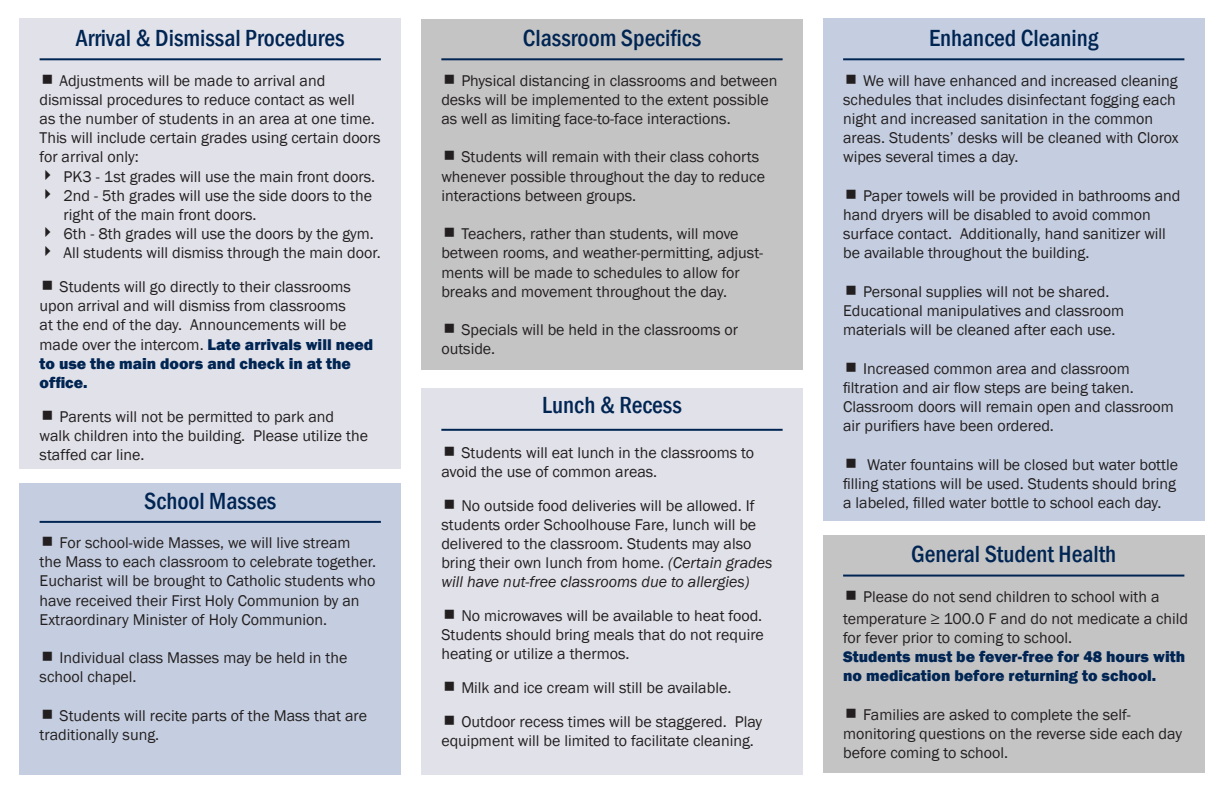
<style>
.page{position:relative;width:1224px;height:792px;background:#fff}
.page>*{position:absolute;margin:0;border:0;box-sizing:border-box;transform-origin:0 0}
.t1{font:500 condensed 24px "Franklin Gothic";color:#002553}
.t2{font:16px/19.2px "Franklin Gothic";color:#231f20}
.t3{font:800 16px/19.2px "Franklin Gothic";color:#002553}
.s1{font-weight:800;color:#002553}
.s2{font-style:italic}
</style>
<div class="page">
<div style="left:19px;top:19px;width:382px;height:450px;background:#e1e1e9"></div>
<div style="left:19px;top:483px;width:382px;height:292px;background:#c5cee0"></div>
<div style="left:421px;top:19px;width:382px;height:350px;background:#c4c4c5"></div>
<div style="left:823px;top:19px;width:382px;height:502px;background:#c5cee0"></div>
<div style="left:421px;top:388px;width:382px;height:387px;background:#e1e1e9"></div>
<hr style="left:40px;top:58px;width:341px;height:2px;background:#002553">
<hr style="left:40px;top:521px;width:341px;height:2px;background:#002553">
<hr style="left:441px;top:58px;width:342px;height:2px;background:#002553">
<hr style="left:843px;top:58px;width:341px;height:2px;background:#002553">
<hr style="left:441px;top:429px;width:342px;height:2px;background:#002553">
<div style="left:823px;top:535px;width:382px;height:238px;background:#c4c4c5"></div>
<hr style="left:843px;top:575px;width:341px;height:2px;background:#002553">
<p class="t1" style="left:76px;top:22px;width:270px">Arrival &amp; Dismissal Procedures</p>
<p class="t2" style="left:60px;top:71px;width:267px">Adjustments will be made to arrival and</p>
<p class="t2" style="left:40px;top:90px;width:317px">dismissal procedures to reduce contact as well</p>
<p class="t2" style="left:40px;top:109px;width:343px">as the number of students in an area at one time.<br>This will include certain grades using certain doors for arrival only:</p>
<p class="t2" style="left:40px;top:167px;width:337px">✔ PK3 - 1st grades will use the main front doors.</p>
<p class="t2" style="left:64px;top:186px;width:310px;text-indent:-24px">✔ 2nd - 5th grades will use the side doors to the right of the main front doors.</p>
<p class="t2" style="left:40px;top:225px;width:336px">✔ 6th - 8th grades will use the doors by the gym.</p>
<p class="t2" style="left:40px;top:244px;width:343px">✔ All students will dismiss through the main door.</p>
<p class="t2" style="left:40px;top:277px;width:335px;text-indent:20px">Students will go directly to their classrooms upon arrival and will dismiss from classrooms<br>at the end of the day. Announcements will be made over the intercom. <span class="s1">Late arrivals will need to use the main doors and check in at the office.</span></p>
<p class="t2" style="left:40px;top:407px;width:330px;text-indent:20px">Parents will not be permitted to park and walk children into the building. Please utilize the staffed car line.</p>
<p class="t1" style="left:144px;top:485px;width:134px">School Masses</p>
<p class="t2" style="left:40px;top:533px;width:338px;text-indent:20px">For school-wide Masses, we will live stream the Mass to each classroom to celebrate together.<br>Eucharist will be brought to Catholic students who have received their First Holy Communion by an Extraordinary Minister of Holy Communion.</p>
<p class="t2" style="left:40px;top:649px;width:309px;text-indent:20px">Individual class Masses may be held in the school chapel.</p>
<p class="t2" style="left:40px;top:706px;width:329px;text-indent:20px">Students will recite parts of the Mass that are traditionally sung.</p>
<p class="t1" style="left:523px;top:22px;width:180px">Classroom Specifics</p>
<p class="t1" style="left:929px;top:22px;width:171px">Enhanced Cleaning</p>
<p class="t2" style="left:441px;top:71px;width:338px;text-indent:20px">Physical distancing in classrooms and between desks will be implemented to the extent possible as well as limiting face-to-face interactions.</p>
<p class="t2" style="left:441px;top:148px;width:325px;text-indent:20px">Students will remain with their class cohorts whenever possible throughout the day to reduce interactions between groups.</p>
<p class="t2" style="left:441px;top:225px;width:323px;text-indent:20px">Teachers, rather than students, will move between rooms, and weather-permitting, adjust&shy;ments will be made to schedules to allow for breaks and movement throughout the day.</p>
<p class="t2" style="left:441px;top:321px;width:298px;text-indent:20px">Specials will be held in the classrooms or outside.</p>
<p class="t1" style="left:542px;top:389px;width:141px">Lunch &amp; Recess</p>
<p class="t2" style="left:441px;top:443px;width:314px;text-indent:20px">Students will eat lunch in the classrooms to avoid the use of common areas.</p>
<p class="t2" style="left:441px;top:496px;width:333px;text-indent:20px">No outside food deliveries will be allowed. If students order Schoolhouse Fare, lunch will be delivered to the classroom. Students may also bring their own lunch from home. <span class="s2">(Certain grades will have nut-free classrooms due to allergies)</span></p>
<p class="t2" style="left:441px;top:606px;width:324px;text-align:justify;text-indent:20px">No microwaves will be available to heat food.<br>Students should bring meals that do not require heating or utilize a thermos.</p>
<p class="t2" style="left:461px;top:678px;width:272px">Milk and ice cream will still be available.</p>
<p class="t2" style="left:441px;top:712px;width:322px;text-indent:20px">Outdoor recess times will be staggered. Play equipment will be limited to facilitate cleaning.</p>
<p class="t2" style="left:843px;top:71px;width:337px;text-indent:20px">We will have enhanced and increased cleaning schedules that includes disinfectant fogging each night and increased sanitation in the common areas. Students’ desks will be cleaned with Clorox wipes several times a day.</p>
<p class="t2" style="left:843px;top:186px;width:339px;text-indent:20px">Paper towels will be provided in bathrooms and hand dryers will be disabled to avoid common surface contact. Additionally, hand sanitizer will be available throughout the building.</p>
<p class="t2" style="left:863px;top:282px;width:248px">Personal supplies will not be shared.</p>
<p class="t2" style="left:843px;top:301px;width:282px">Educational manipulatives and classroom</p>
<p class="t2" style="left:843px;top:321px;width:274px">materials will be cleaned after each use.</p>
<p class="t2" style="left:863px;top:359px;width:268px">Increased common area and classroom</p>
<p class="t2" style="left:843px;top:378px;width:292px">filtration and air flow steps are being taken.</p>
<p class="t2" style="left:843px;top:397px;width:332px">Classroom doors will remain open and classroom air purifiers have been ordered.</p>
<p class="t2" style="left:843px;top:455px;width:336px;text-indent:24px">Water fountains will be closed but water bottle filling stations will be used. Students should bring a labeled, filled water bottle to school each day.</p>
<p class="t1" style="left:911px;top:539px;width:207px">General Student Health</p>
<p class="t2" style="left:843px;top:586px;width:347px;line-height:22px;text-align:center">Please do not send children to school with a temperature ≥ 100.0 F and do not medicate a child</p>
<p class="t2" style="left:843px;top:628px;width:230px">for fever prior to coming to school.</p>
<p class="t3" style="left:843px;top:647px;width:344px">Students must be fever-free for 48 hours with no medication before returning to school.</p>
<p class="t2" style="left:863px;top:705px;width:269px">Families are asked to complete the self-</p>
<p class="t2" style="left:843px;top:724px;width:340px">monitoring questions on the reverse side each day before coming to school.</p>
</div>
